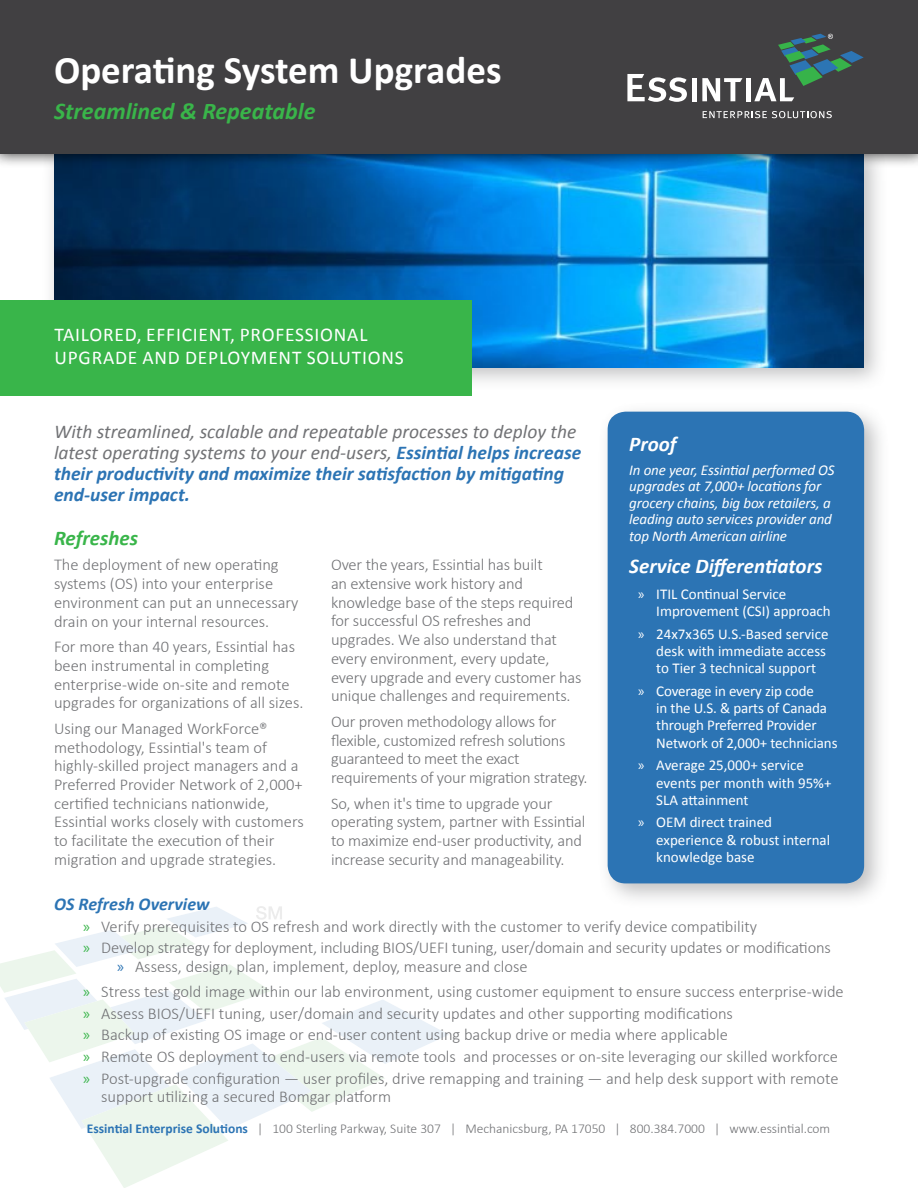
<style>
.page{position:relative;width:918px;height:1188px;background:#fff}
.page>*{position:absolute;margin:0;border:0;box-sizing:border-box;transform-origin:0 0}
.t1{font:700 39px "Calibri";color:#fff}
.t2{font:italic 700 24px "Calibri";color:#39b54a}
.t3{font:italic 700 21px "Calibri";color:#fff}
.t4{font:italic 700 21px "Calibri";color:#39b54a}
.t5{font:italic 19.5px/21px "Calibri";color:#717275}
.t6{font:19.5px/22.5px "Calibri";letter-spacing:.04em;color:#fff}
.t7{font:italic 700 18px "Calibri";color:#2c74b4}
.t8{font:300 16.5px/18.8px "Calibri";color:#717275}
.t9{font:15px/17.2px "Calibri";color:#fff}
.t10{font:italic 15px/16.5px "Calibri";letter-spacing:-.01em;color:#fff}
.t11{font:300 13.5px "Calibri";color:#717275}
.s1{font-weight:700;color:#2c74b4}
.s2{font-family:"Myriad Pro"}
.s3{font-family:"Myriad Pro";font-weight:400;color:#39b54a}
.s4{font-family:"Myriad Pro";font-weight:400;color:#2c74b4}
</style>
<div class="page">
<div style="left:41px;top:139px;width:846px;height:252px;background:#717275;opacity:.45"></div>
<svg style="left:0;top:906px;width:449px;height:282px"></svg>
<div style="left:597px;top:401px;width:293px;height:508px;background:#717275;opacity:.45"></div>
<div style="left:608px;top:412px;width:256px;height:471px;background:#2c74b4;border-radius:18px"></div>
<img style="left:54px;top:169px;width:810px;height:199px">
<div style="left:0;top:0;width:918px;height:169px;background:#000;opacity:.75"></div>
<div style="left:0;top:0;width:918px;height:153px;background:#414042"></div>
<svg style="left:627px;top:74px;width:60px;height:28px"></svg>
<div style="left:692px;top:78px;width:5px;height:23px;background:#fff"></div>
<svg style="left:702px;top:78px;width:40px;height:23px"></svg>
<div style="left:746px;top:78px;width:5px;height:23px;background:#fff"></div>
<svg style="left:703px;top:111px;width:129px;height:7px"></svg>
<svg style="left:754px;top:34px;width:110px;height:67px"></svg>
<div style="left:0;top:300px;width:471px;height:96px;background:#39b54a"></div>
<h1 class="t1" style="left:54px;top:45px;width:449px">Operating System Upgrades</h1>
<h2 class="t2" style="left:54px;top:96px;width:263px">Streamlined &amp; Repeatable</h2>
<p class="t6" style="left:55px;top:324px;width:351px">TAILORED, EFFICIENT, PROFESSIONAL<br>UPGRADE AND DEPLOYMENT SOLUTIONS</p>
<p class="t5" style="left:54px;top:421px;width:529px">With streamlined, scalable and repeatable processes to deploy the latest operating systems to your end-users, <span class="s1">Essintial helps increase their productivity and maximize their satisfaction by mitigating end-user impact.</span></p>
<p class="t4" style="left:54px;top:525px;width:86px">Refreshes</p>
<p class="t8" style="left:54px;top:555px;width:246px">The deployment of new operating systems (OS) into your enterprise environment can put an unnecessary drain on your internal resources.</p>
<p class="t8" style="left:54px;top:637px;width:251px">For more than 40 years, Essintial has been instrumental in completing enterprise-wide on-site and remote upgrades for organizations of all sizes.</p>
<p class="t8" style="left:54px;top:719px;width:251px">Using our Managed WorkForce® methodology, Essintial's team of highly-skilled project managers and a Preferred Provider Network of 2,000+ certified technicians nationwide, Essintial works closely with customers to facilitate the execution of their migration and upgrade strategies.</p>
<p class="t8" style="left:331px;top:555px;width:252px">Over the years, Essintial has built<br>an extensive work history and knowledge base of the steps required for successful OS refreshes and upgrades. We also understand that every environment, every update, every upgrade and every customer has unique challenges and requirements.</p>
<p class="t8" style="left:331px;top:712px;width:258px">Our proven methodology allows for flexible, customized refresh solutions guaranteed to meet the exact requirements of your migration strategy.</p>
<p class="t8" style="left:331px;top:794px;width:256px">So, when it's time to upgrade your operating system, partner with Essintial to maximize end-user productivity, and increase security and manageability.</p>
<p class="t3" style="left:629px;top:431px;width:49px">Proof</p>
<p class="t10" style="left:629px;top:461px;width:207px">In one year, Essintial performed OS upgrades at 7,000+ locations for grocery chains, big box retailers, a leading auto services provider and top North American airline</p>
<p class="t3" style="left:629px;top:552px;width:195px">Service Differentiators</p>
<p class="t9" style="left:656px;top:585px;width:176px;text-indent:-18px"><span class="s2">»</span> ITIL Continual Service<br>Improvement (CSI) approach</p>
<p class="t9" style="left:656px;top:625px;width:174px;text-indent:-18px"><span class="s2">»</span> 24x7x365 U.S.-Based service desk with immediate access to Tier 3 technical support</p>
<p class="t9" style="left:656px;top:682px;width:183px;text-indent:-18px"><span class="s2">»</span> Coverage in every zip code<br>in the U.S. &amp; parts of Canada through Preferred Provider<br>Network of 2,000+ technicians</p>
<p class="t9" style="left:656px;top:757px;width:177px;text-indent:-18px"><span class="s2">»</span> Average 25,000+ service events per month with 95%+<br>SLA attainment</p>
<p class="t9" style="left:656px;top:814px;width:175px;text-indent:-18px"><span class="s2">»</span> OEM direct trained experience &amp; robust internal knowledge base</p>
<p class="t7" style="left:54px;top:893px;width:157px">OS Refresh Overview</p>
<p class="t8" style="left:83px;top:915px;width:749px;line-height:21.6px"><span class="s3">»</span> Verify prerequisites to OS refresh and work directly with the customer to verify device compatibility<br><span class="s3">»</span> Develop strategy for deployment, including BIOS/UEFI tuning, user/domain and security updates or modifications</p>
<p class="t8" style="left:83px;top:954px;width:762px;line-height:24.8px;text-indent:34px"><span class="s4">»</span> Assess, design, plan, implement, deploy, measure and close<br><span class="s3">»</span> Stress test gold image within our lab environment, using customer equipment to ensure success enterprise-wide</p>
<p class="t8" style="left:83px;top:1002px;width:757px;line-height:21.6px"><span class="s3">»</span> Assess BIOS/UEFI tuning, user/domain and security updates and other supporting modifications<br><span class="s3">»</span> Backup of existing OS image or end-user content using backup drive or media where applicable<br><span class="s3">»</span> Remote OS deployment to end-users via remote tools and processes or on-site leveraging our skilled workforce <span class="s3">»</span> Post-upgrade configuration — user profiles, drive remapping and training — and help desk support with remote</p>
<p class="t8" style="left:101px;top:1087px;width:291px">support utilizing a secured Bomgar platform</p>
<p class="t11" style="left:87px;top:1120px;width:745px"><span class="s1">Essintial Enterprise Solutions</span> | 100 Sterling Parkway, Suite 307 | Mechanicsburg, PA 17050 | 800.384.7000 | www.essintial.com</p>
</div>
